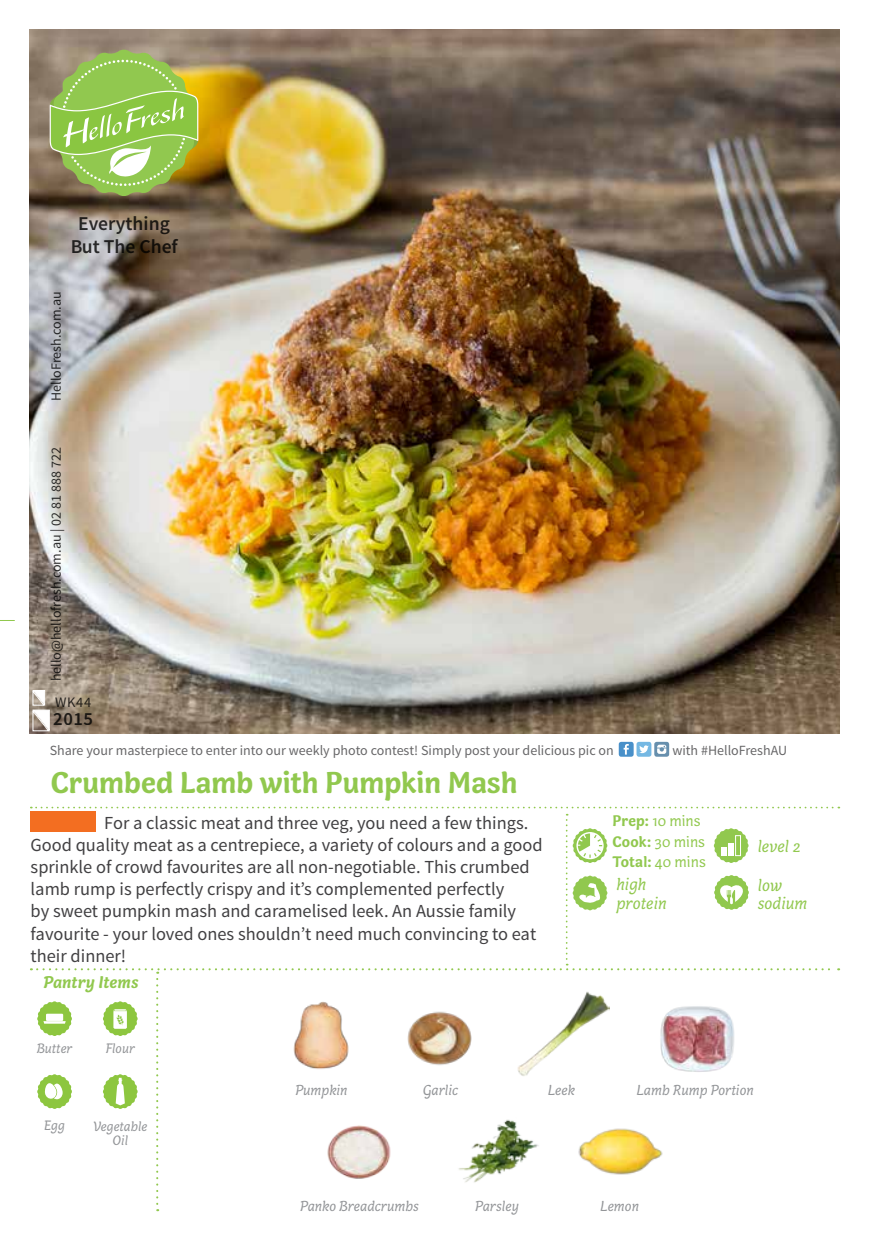
<style>
.page{position:relative;width:869px;height:1241px;background:#fff}
.page>*{position:absolute;margin:0;border:0;box-sizing:border-box;transform-origin:0 0}
.t1{font:700 30.97px "Capucine Basic";letter-spacing:-.005em;color:#91c84e}
.t2{font:600 19.6px/23.4px "Source Sans Pro";color:#000;text-align:center}
.t3{font:600 18.55px "Source Sans Pro";color:#000}
.t4{font:18.38px/22.1px "Source Sans Pro";color:#414042}
.t5{font:italic 17.5px/18.6px "Capucine Basic";color:#91c84e}
.t6{font:italic 700 17.5px "Capucine Basic";color:#91c84e}
.t7{font:15.75px/20.5px "Capucine Basic";color:#91c84e}
.t8{font:italic 14.88px "Capucine Basic";color:#939598}
.t9{font:14.53px "Source Sans Pro";color:#000}
.t10{font:14px "Source Sans Pro";color:#414042}
.t11{font:14px "Source Sans Pro";color:#000}
.t12{font:italic 14px/14.5px "Capucine Basic";color:#939598;text-align:center}
.s1{font-weight:700}
</style>
<div class="page">
<svg style="left:0;top:620px;width:14px;height:1px"></svg>
<svg style="left:618px;top:741px;width:15px;height:15px"></svg>
<svg style="left:623px;top:743px;width:5px;height:11px"></svg>
<svg style="left:654px;top:741px;width:14px;height:15px"></svg>
<svg style="left:656px;top:744px;width:10px;height:9px"></svg>
<div style="left:636px;top:741px;width:15px;height:15px;background:#75b8e3;border-radius:2px"></div>
<svg style="left:639px;top:745px;width:9px;height:8px"></svg>
<img style="left:30px;top:30px;width:808px;height:703px">
<svg style="left:32px;top:689px;width:18px;height:43px"></svg>
<div style="left:30px;top:811px;width:65px;height:20px;background:#f36e21"></div>
<svg style="left:31px;top:806px;width:808px;height:404px"></svg>
<svg style="left:50px;top:50px;width:148px;height:146px;background:#9cbc5f"></svg>
<p class="t2" style="left:70px;top:212px;width:109px">Everything<br>But The Chef</p>
<p class="t11" style="left:47px;top:401px;width:111px;rotate:-90deg">HelloFresh.com.au</p>
<p class="t11" style="left:47px;top:681px;width:235px;rotate:-90deg">hello@hellofresh.com.au | 02 81 888 722</p>
<p class="t9" style="left:55px;top:693px;width:38px">WK44</p>
<p class="t3" style="left:53px;top:706px;width:41px">2015</p>
<p class="t10" style="left:50px;top:742px;width:565px">Share your masterpiece to enter into our weekly photo contest! Simply post your delicious pic on</p>
<p class="t10" style="left:672px;top:742px;width:116px">with #HelloFreshAU</p>
<h1 class="t1" style="left:51px;top:759px;width:468px">Crumbed Lamb with Pumpkin Mash</h1>
<p class="t4" style="left:31px;top:812px;width:513px;text-indent:74px">For a classic meat and three veg, you need a few things.<br>Good quality meat as a centrepiece, a variety of colours and a good sprinkle of crowd favourites are all non-negotiable. This crumbed lamb rump is perfectly crispy and it’s complemented perfectly<br>by sweet pumpkin mash and caramelised leek. An Aussie family favourite - your loved ones shouldn’t need much convincing to eat their dinner!</p>
<p class="t7" style="left:612px;top:809px;width:95px"><span class="s1">Prep:</span> 10 mins<br><span class="s1">Cook:</span> 30 mins<br><span class="s1">Total:</span> 40 mins</p>
<p class="t5" style="left:757px;top:838px;width:44px">level 2</p>
<p class="t5" style="left:616px;top:876px;width:52px">high protein</p>
<p class="t5" style="left:757px;top:876px;width:51px">low sodium</p>
<p class="t6" style="left:43px;top:969px;width:97px">Pantry Items</p>
<p class="t12" style="left:37px;top:1041px;width:37px">Butter</p>
<p class="t12" style="left:106px;top:1041px;width:31px">Flour</p>
<p class="t12" style="left:44px;top:1118px;width:22px">Egg</p>
<p class="t12" style="left:93px;top:1119px;width:56px">Vegetable<br>Oil</p>
<p class="t8" style="left:295px;top:1079px;width:54px">Pumpkin</p>
<p class="t8" style="left:422px;top:1079px;width:37px">Garlic</p>
<p class="t8" style="left:547px;top:1079px;width:29px">Leek</p>
<p class="t8" style="left:636px;top:1079px;width:119px">Lamb Rump Portion</p>
<p class="t8" style="left:300px;top:1194px;width:120px">Panko Breadcrumbs</p>
<p class="t8" style="left:475px;top:1194px;width:45px">Parsley</p>
<p class="t8" style="left:600px;top:1194px;width:40px">Lemon</p>
</div>
